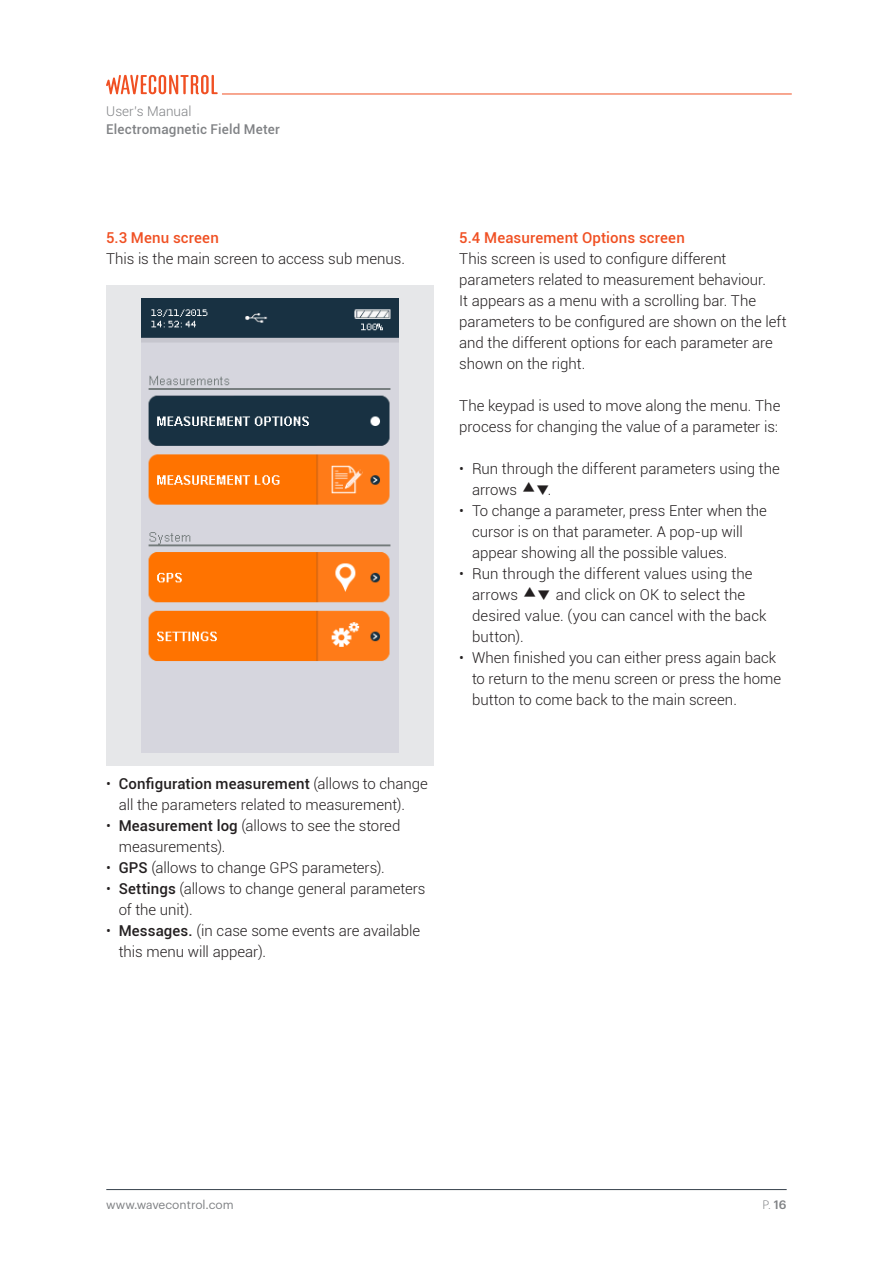
<style>
.page{position:relative;width:893px;height:1263px;background:#fff}
.page>*{position:absolute;margin:0;border:0;box-sizing:border-box;transform-origin:0 0}
.txt_2{font:300 15px/21px "Roboto";color:#231f20}
.t1{font:500 15px "Roboto";letter-spacing:.01em;color:#f05023}
.t2{font:500 13.5px "Roboto";letter-spacing:.015em;color:#808285}
.t3{font:300 13.5px "Roboto";letter-spacing:.005em;color:#808285}
.t4{font:12px "Graphik";color:#808285}
.t5{font:300 12px "Graphik";color:#808285}
.s1{font-weight:500}
</style>
<div class="page">
<hr style="left:106px;top:1189px;width:681px;height:1px;background:#35404b">
<hr style="left:222px;top:94px;width:570px;height:1px;background:#f05023">
<svg style="left:106px;top:75px;width:112px;height:19px"></svg>
<div style="left:106px;top:285px;width:327px;height:480px;background:#e6e7e9"></div>
<img style="left:141px;top:298px;width:257px;height:454px">
<p class="t3" style="left:106px;top:102px;width:87px">User’s Manual</p>
<p class="t2" style="left:106px;top:120px;width:175px">Electromagnetic Field Meter</p>
<p class="t1" style="left:106px;top:227px;width:114px">5.3 Menu screen</p>
<p class="txt_2" style="left:106px;top:248px;width:301px">This is the main screen to access sub menus.</p>
<p class="txt_2" style="left:119px;top:773px;width:311px;text-indent:-13px">• <span class="s1">Configuration measurement</span> (allows to change all the parameters related to measurement).</p>
<p class="txt_2" style="left:119px;top:815px;width:283px;text-indent:-13px">• <span class="s1">Measurement log</span> (allows to see the stored measurements).</p>
<p class="txt_2" style="left:106px;top:857px;width:280px">• <span class="s1">GPS</span> (allows to change GPS parameters).</p>
<p class="txt_2" style="left:119px;top:878px;width:308px;text-indent:-13px">• <span class="s1">Settings</span> (allows to change general parameters of the unit).</p>
<p class="txt_2" style="left:119px;top:920px;width:303px;text-indent:-13px">• <span class="s1">Messages.</span> (in case some events are available this menu will appear).</p>
<p class="t1" style="left:459px;top:227px;width:227px">5.4 Measurement Options screen</p>
<p class="txt_2" style="left:459px;top:248px;width:329px">This screen is used to configure different parameters related to measurement behaviour.<br>It appears as a menu with a scrolling bar. The parameters to be configured are shown on the left and the different options for each parameter are shown on the right.</p>
<p class="txt_2" style="left:459px;top:395px;width:323px">The keypad is used to move along the menu. The process for changing the value of a parameter is:</p>
<p class="txt_2" style="left:472px;top:458px;width:309px;text-indent:-13px">• Run through the different parameters using the arrows</p>
<p class="txt_2" style="left:548px;top:479px;width:5px">.</p>
<p class="txt_2" style="left:472px;top:500px;width:297px;text-indent:-13px">• To change a parameter, press Enter when the cursor is on that parameter. A pop-up will appear showing all the possible values.</p>
<p class="txt_2" style="left:472px;top:563px;width:282px;text-indent:-13px">• Run through the different values using the arrows</p>
<p class="txt_2" style="left:472px;top:584px;width:296px;text-indent:84px">and click on OK to select the desired value. (you can cancel with the back button).</p>
<p class="txt_2" style="left:472px;top:647px;width:311px;text-indent:-13px">• When finished you can either press again back to return to the menu screen or press the home button to come back to the main screen.</p>
<p class="t4" style="left:106px;top:1196px;width:129px">www.wavecontrol.com</p>
<p class="t5" style="left:763px;top:1196px;width:26px">P. <span class="s1">16</span></p>
</div>
